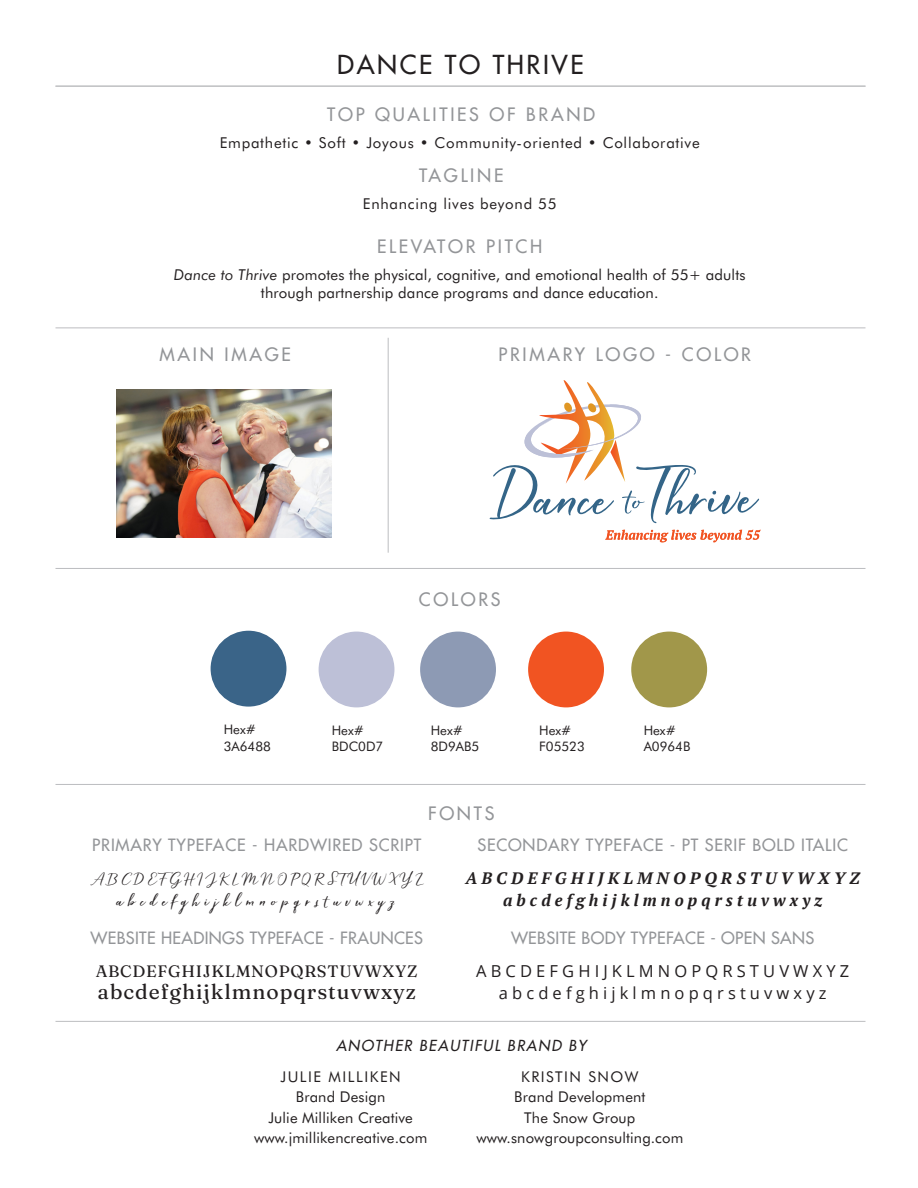
<style>
.page{position:relative;width:918px;height:1188px;background:#fff}
.page>*{position:absolute;margin:0;border:0;box-sizing:border-box;transform-origin:0 0}
.t1{font:25.5px "Futura";letter-spacing:.1em;color:#231f20}
.t2{font:21px "Hardwired Script";letter-spacing:.25em;color:#231f20}
.t3{font:900 21px "Fraunces 9 pt";letter-spacing:.045em;color:#231f20}
.t4{font:18px "Futura";letter-spacing:.15em;color:#939598}
.t5{font:16.5px "Futura";letter-spacing:.05em;color:#939598}
.t6{font:16.5px "Futura";letter-spacing:.02em;color:#939598}
.t7{font:italic 700 16.5px "PT Serif";letter-spacing:.25em;color:#231f20}
.t8{font:16.5px "Open Sans";letter-spacing:.25em;color:#231f20}
.t9{font:16.5px "Hardwired Script";letter-spacing:.21em;color:#231f20}
.t10{font:900 16.5px "Fraunces 9 pt";letter-spacing:.045em;color:#231f20}
.t11{font:15px/17.2px "Futura BT";letter-spacing:.01em;color:#231f20;text-align:center}
.t12{font:15px "Futura BT";letter-spacing:.05em;color:#231f20}
.t13{font:14.85px "Futura BT";letter-spacing:.01em;color:#231f20}
.t14{font:14.85px "Futura BT";letter-spacing:.1em;color:#231f20}
.t15{font:italic 14.85px "Futura";letter-spacing:.1em;color:#231f20}
.t16{font:13.2px/16.5px "Futura BT";color:#231f20}
.s1{font-style:italic}
</style>
<div class="page">
<div style="left:420px;top:632px;width:76px;height:75px;background:#8d9ab4;border-radius:50%"></div>
<div style="left:319px;top:632px;width:75px;height:75px;background:#bdc0d7;border-radius:50%"></div>
<div style="left:211px;top:631px;width:75px;height:76px;background:#3a6488;border-radius:50%"></div>
<div style="left:528px;top:632px;width:76px;height:75px;background:#f15422;border-radius:50%"></div>
<div style="left:631px;top:632px;width:76px;height:75px;background:#a1974a;border-radius:50%"></div>
<hr style="left:56px;top:328px;width:810px;height:1px;background:#bcbdc0">
<hr style="left:56px;top:86px;width:810px;height:1px;background:#bcbdc0">
<svg style="left:489px;top:380px;width:271px;height:144px"></svg>
<svg style="left:605px;top:530px;width:156px;height:13px"></svg>
<hr style="left:56px;top:568px;width:810px;height:1px;background:#bcbdc0">
<hr style="left:56px;top:784px;width:810px;height:1px;background:#bcbdc0">
<hr style="left:56px;top:1021px;width:810px;height:1px;background:#bcbdc0">
<hr style="left:388px;top:338px;width:1px;height:215px;background:#bcbdc0">
<img style="left:117px;top:389px;width:215px;height:148px">
<p class="t1" style="left:337px;top:49px;width:248px">DANCE TO THRIVE</p>
<p class="t4" style="left:327px;top:103px;width:270px">TOP QUALITIES OF BRAND</p>
<p class="t12" style="left:220px;top:134px;width:482px">Empathetic • Soft • Joyous • Community-oriented • Collaborative</p>
<p class="t4" style="left:419px;top:164px;width:86px">TAGLINE</p>
<p class="t12" style="left:363px;top:195px;width:195px">Enhancing lives beyond 55</p>
<p class="t4" style="left:377px;top:235px;width:167px">ELEVATOR PITCH</p>
<p class="t11" style="left:174px;top:266px;width:573px"><span class="s1">Dance to Thrive</span> promotes the physical, cognitive, and emotional health of 55+ adults through partnership dance programs and dance education.</p>
<p class="t4" style="left:159px;top:343px;width:133px">MAIN IMAGE</p>
<p class="t4" style="left:498px;top:343px;width:254px">PRIMARY LOGO - COLOR</p>
<p class="t4" style="left:419px;top:588px;width:83px">COLORS</p>
<p class="t16" style="left:224px;top:721px;width:49px">Hex#<br>3A6488</p>
<p class="t16" style="left:539px;top:722px;width:47px">Hex#<br>F05523</p>
<p class="t16" style="left:644px;top:722px;width:48px">Hex#<br>A0964B</p>
<p class="t16" style="left:332px;top:722px;width:53px">Hex#<br>BDC0D7</p>
<p class="t16" style="left:431px;top:722px;width:50px">Hex#<br>8D9AB5</p>
<p class="t4" style="left:428px;top:802px;width:68px">FONTS</p>
<p class="t5" style="left:92px;top:834px;width:331px">PRIMARY TYPEFACE - HARDWIRED SCRIPT</p>
<p class="t9" style="left:90px;top:868px;width:334px">ABCDEFGHIJKLMNOPQRSTUVWXYZ</p>
<p class="t2" style="left:117px;top:886px;width:280px">abcdefghijklmnopqrstuvwxyz</p>
<p class="t6" style="left:91px;top:928px;width:334px">WEBSITE HEADINGS TYPEFACE - FRAUNCES</p>
<p class="t10" style="left:96px;top:958px;width:324px">ABCDEFGHIJKLMNOPQRSTUVWXYZ</p>
<p class="t3" style="left:98px;top:976px;width:320px">abcdefghijklmnopqrstuvwxyz</p>
<p class="t5" style="left:477px;top:834px;width:372px">SECONDARY TYPEFACE - PT SERIF BOLD ITALIC</p>
<p class="t7" style="left:465px;top:867px;width:396px">ABCDEFGHIJKLMNOPQRSTUVWXYZ</p>
<p class="t7" style="left:503px;top:890px;width:321px">abcdefghijklmnopqrstuvwxyz</p>
<p class="t6" style="left:511px;top:928px;width:305px">WEBSITE BODY TYPEFACE - OPEN SANS</p>
<p class="t8" style="left:476px;top:960px;width:374px">ABCDEFGHIJKLMNOPQRSTUVWXYZ</p>
<p class="t8" style="left:499px;top:982px;width:329px">abcdefghijklmnopqrstuvwxyz</p>
<p class="t15" style="left:336px;top:1036px;width:252px">ANOTHER BEAUTIFUL BRAND BY</p>
<p class="t14" style="left:281px;top:1068px;width:122px">JULIE MILLIKEN</p>
<p class="t13" style="left:296px;top:1088px;width:91px">Brand Design</p>
<p class="t13" style="left:268px;top:1108px;width:146px">Julie Milliken Creative</p>
<p class="t13" style="left:254px;top:1129px;width:175px">www.jmillikencreative.com</p>
<p class="t14" style="left:521px;top:1068px;width:119px">KRISTIN SNOW</p>
<p class="t13" style="left:514px;top:1088px;width:133px">Brand Development</p>
<p class="t13" style="left:524px;top:1108px;width:113px">The Snow Group</p>
<p class="t13" style="left:476px;top:1129px;width:208px">www.snowgroupconsulting.com</p>
</div>
